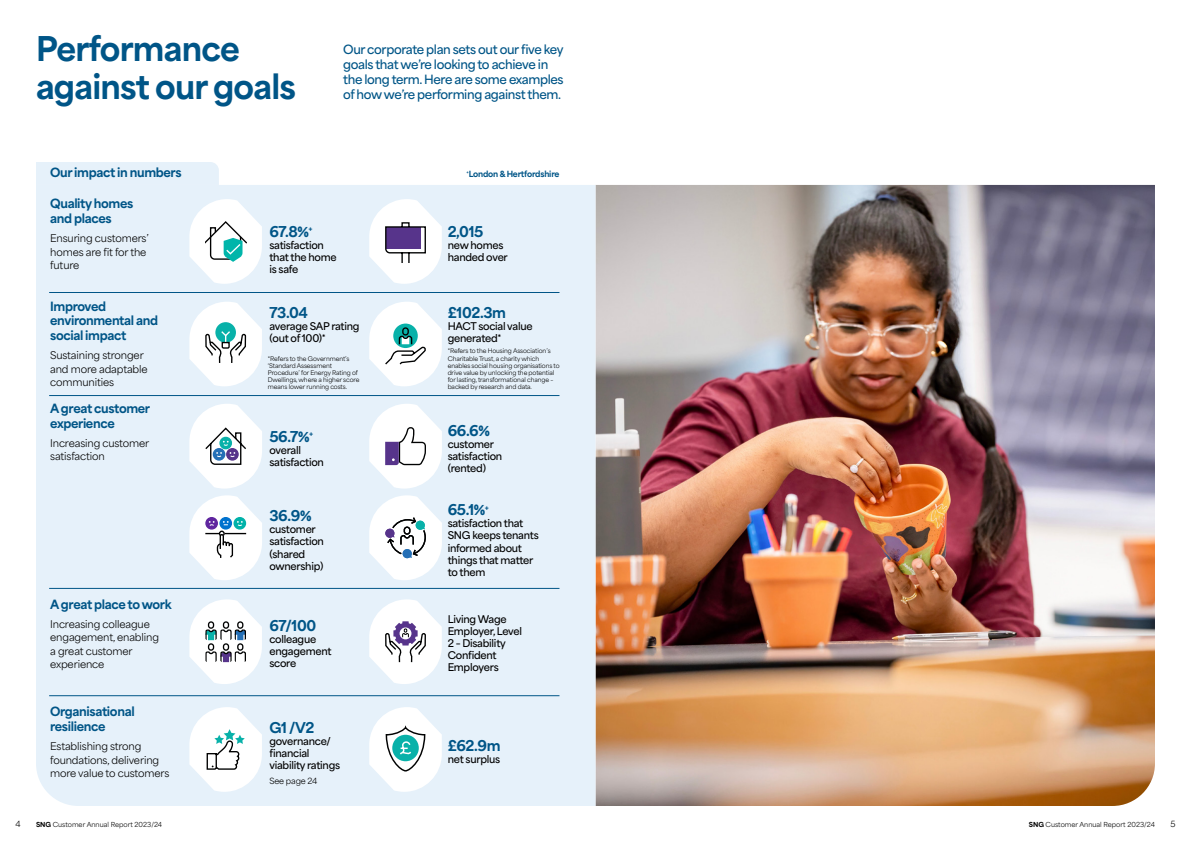
<style>
.page{position:relative;width:1191px;height:842px;background:#fff}
.page>*{position:absolute;margin:0;border:0;box-sizing:border-box;transform-origin:0 0}
.t1{font:800 32px/38.4px "Area Normal";letter-spacing:-.025em;color:#005587}
.t2{font:800 14px "Area Normal";letter-spacing:-.025em;color:#005587}
.t3{font:800 12px/14.4px "Area Normal";letter-spacing:-.03em;color:#005587}
.t4{font:600 12px/15px "Area Normal";letter-spacing:-.03em;color:#005587}
.t5{font:600 10px/12px "Area Normal";letter-spacing:-.025em;color:#000}
.t6{font:10px/13.5px "Area Normal";letter-spacing:-.015em;color:#000}
.t7{font:800 8px "Area Normal";letter-spacing:-.025em;color:#005587}
.t8{font:8px "Area Normal";letter-spacing:-.015em;color:#000}
.t9{font:6.5px "Area Normal";color:#000}
.t10{font:6px/7.2px "Area Normal";letter-spacing:-.015em;color:#000}
.s1{font-weight:800}
</style>
<div class="page">
<img style="left:595px;top:185px;width:560px;height:621px">
<div style="left:36px;top:185px;width:559px;height:621px;background:#e6f1fa"></div>
<div style="left:36px;top:162px;width:183px;height:23px;background:#e6f1fa"></div>
<svg style="left:189px;top:199px;width:73px;height:85px"></svg>
<svg style="left:369px;top:199px;width:73px;height:85px"></svg>
<svg style="left:369px;top:302px;width:73px;height:84px"></svg>
<svg style="left:189px;top:302px;width:73px;height:84px"></svg>
<svg style="left:369px;top:707px;width:73px;height:85px"></svg>
<svg style="left:189px;top:707px;width:73px;height:85px"></svg>
<svg style="left:369px;top:495px;width:73px;height:85px"></svg>
<svg style="left:189px;top:404px;width:73px;height:85px"></svg>
<svg style="left:189px;top:495px;width:73px;height:85px"></svg>
<svg style="left:369px;top:404px;width:73px;height:85px"></svg>
<svg style="left:369px;top:599px;width:73px;height:85px"></svg>
<svg style="left:189px;top:599px;width:73px;height:85px"></svg>
<hr style="left:49px;top:292px;width:510px;height:1px;background:#005587">
<hr style="left:49px;top:395px;width:510px;height:1px;background:#005587">
<hr style="left:49px;top:588px;width:510px;height:1px;background:#005587">
<hr style="left:49px;top:695px;width:510px;height:1px;background:#005587">
<h1 class="t1" style="left:36px;top:26px;width:261px">Performance against our goals</h1>
<p class="t3" style="left:50px;top:164px;width:133px">Our impact in numbers</p>
<p class="t4" style="left:343px;top:41px;width:222px">Our corporate plan sets out our five key goals that we’re looking to achieve in the long term. Here are some examples of how we’re performing against them.</p>
<p class="t7" style="left:466px;top:166px;width:94px"><sup>+</sup>London &amp; Hertfordshire</p>
<p class="t3" style="left:50px;top:195px;width:85px">Quality homes and places</p>
<p class="t6" style="left:50px;top:230px;width:100px">Ensuring customers’ homes are fit for the future</p>
<p class="t3" style="left:50px;top:298px;width:109px">Improved environmental and social impact</p>
<p class="t6" style="left:50px;top:347px;width:99px">Sustaining stronger and more adaptable communities</p>
<p class="t3" style="left:50px;top:400px;width:101px">A great customer experience</p>
<p class="t6" style="left:50px;top:435px;width:101px">Increasing customer satisfaction</p>
<p class="t3" style="left:50px;top:596px;width:123px">A great place to work</p>
<p class="t6" style="left:50px;top:616px;width:110px">Increasing colleague engagement, enabling a great customer experience</p>
<p class="t3" style="left:50px;top:703px;width:86px">Organisational resilience</p>
<p class="t6" style="left:50px;top:738px;width:121px">Establishing strong foundations, delivering more value to customers</p>
<h2 class="t2" style="left:269px;top:218px;width:45px">67.8%<sup>+</sup></h2>
<p class="t5" style="left:269px;top:238px;width:69px">satisfaction that the home is safe</p>
<h2 class="t2" style="left:269px;top:300px;width:40px">73.04</h2>
<p class="t5" style="left:269px;top:319px;width:92px">average SAP rating (out of 100)*</p>
<h2 class="t2" style="left:448px;top:218px;width:37px">2,015</h2>
<p class="t5" style="left:448px;top:238px;width:62px">new homes handed over</p>
<h2 class="t2" style="left:448px;top:300px;width:60px">£102.3m</h2>
<p class="t5" style="left:448px;top:319px;width:86px">HACT social value generated*</p>
<p class="t10" style="left:268px;top:354px;width:93px">*Refers to the Government’s ‘Standard Assessment<br>Procedure’ for Energy Rating of<br>Dwellings, where a higher score means lower running costs.</p>
<p class="t10" style="left:448px;top:347px;width:113px">*Refers to the Housing Association’s Charitable Trust, a charity which enables social housing organisations to drive value by unlocking the potential for lasting, transformational change – backed by research and data.</p>
<h2 class="t2" style="left:269px;top:424px;width:45px">56.7%<sup>+</sup></h2>
<p class="t5" style="left:269px;top:443px;width:56px">overall satisfaction</p>
<h2 class="t2" style="left:269px;top:503px;width:44px">36.9%</h2>
<p class="t5" style="left:269px;top:522px;width:56px">customer satisfaction (shared ownership)</p>
<h2 class="t2" style="left:269px;top:613px;width:48px">67/100</h2>
<p class="t5" style="left:269px;top:632px;width:64px">colleague engagement score</p>
<h2 class="t2" style="left:269px;top:715px;width:46px">G1 /V2</h2>
<p class="t5" style="left:269px;top:734px;width:72px">governance/ financial viability ratings</p>
<p class="t8" style="left:269px;top:774px;width:50px">See page 24</p>
<h2 class="t2" style="left:448px;top:418px;width:44px">66.6%</h2>
<p class="t5" style="left:448px;top:437px;width:56px">customer satisfaction (rented)</p>
<h2 class="t2" style="left:448px;top:497px;width:43px">65.1%<sup>+</sup></h2>
<p class="t5" style="left:448px;top:516px;width:92px">satisfaction that<br>SNG keeps tenants informed about things that matter to them</p>
<p class="t5" style="left:448px;top:612px;width:76px">Living Wage<br>Employer, Level<br>2 – Disability<br>Confident<br>Employers</p>
<h2 class="t2" style="left:448px;top:733px;width:54px">£62.9m</h2>
<p class="t5" style="left:448px;top:752px;width:54px">net surplus</p>
<p class="t8" style="left:15px;top:817px;width:7px">4</p>
<p class="t9" style="left:36px;top:818px;width:128px"><span class="s1">SNG</span> Customer Annual Report 2023/24</p>
<p class="t9" style="left:1028px;top:818px;width:128px"><span class="s1">SNG</span> Customer Annual Report 2023/24</p>
<p class="t8" style="left:1170px;top:817px;width:7px">5</p>
</div>
